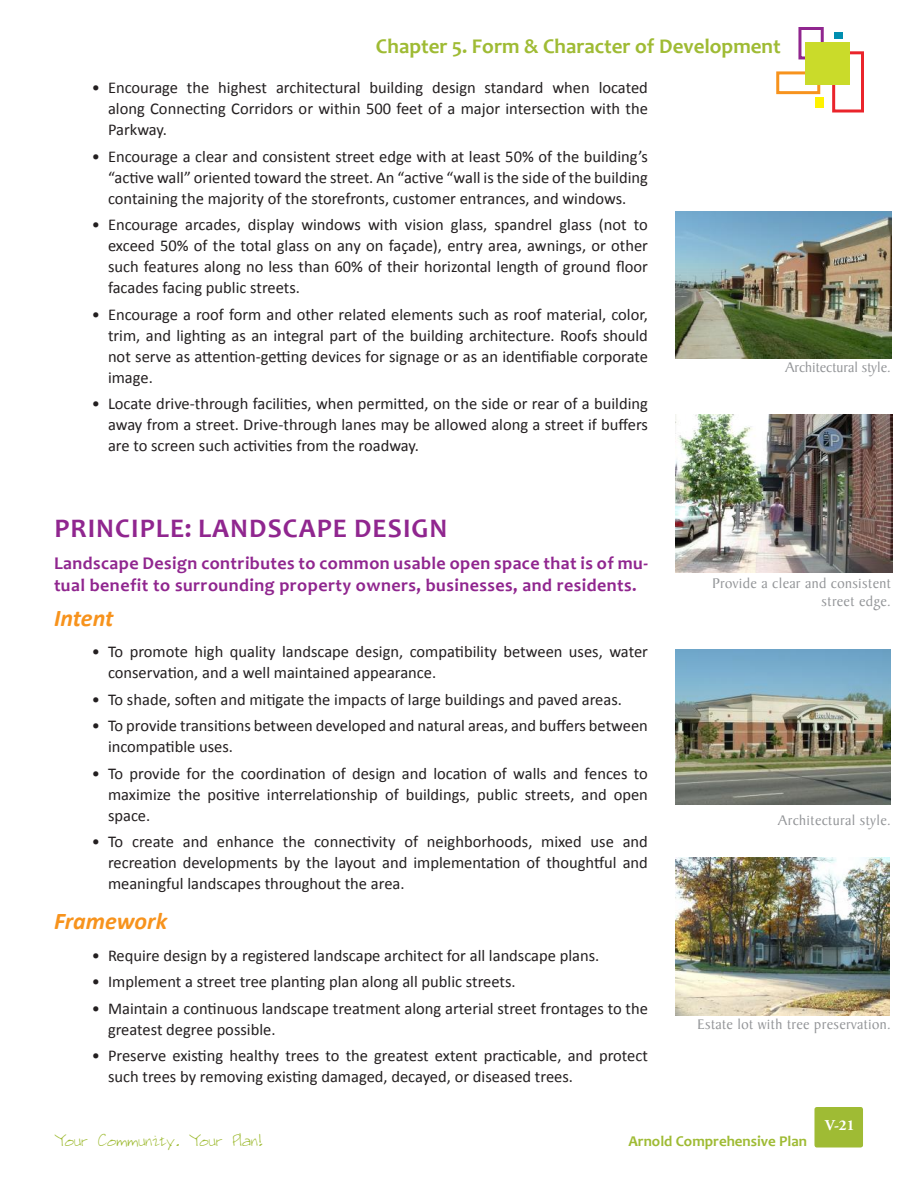
<style>
.page{position:relative;width:918px;height:1188px;background:#fff}
.page>*{position:absolute;margin:0;border:0;box-sizing:border-box;transform-origin:0 0}
.t1{font:700 27px "Candara";letter-spacing:.04em;color:#90268f}
.t2{font:italic 700 24px "Calibri";color:#f7931d}
.t3{font:700 21px "Candara";color:#9fbb34}
.t4{font:700 18px/21.6px "Candara";letter-spacing:.025em;color:#90268f}
.t5{font:16.5px/21px "Calibri";color:#231f20;text-align:justify}
.t6{font:italic 600 16.05px "Avant Garde";color:#fff}
.t7{font:15px/18px "Baker Signet";letter-spacing:.025em;color:#939598;text-align:right}
.t8{font:15px "Designer 1";color:#9fbb34}
.t9{font:700 15px "Candara";color:#9fbb34}
.t10{font:15px "Baker Signet";color:#939598}
.t11{font:700 15px "Adobe Garamond Pro";color:#fff}
</style>
<div class="page">
<div style="left:798px;top:27px;width:26px;height:32px;border:3px solid #90268f"></div>
<div style="left:776px;top:71px;width:44px;height:23px;border:3px solid #f7931d"></div>
<div style="left:832px;top:51px;width:32px;height:62px;border:3px solid #ea242b"></div>
<div style="left:805px;top:42px;width:44px;height:42px;background:#cadb2a"></div>
<div style="left:834px;top:32px;width:9px;height:7px;background:#008eb0"></div>
<div style="left:816px;top:97px;width:8px;height:11px;background:#fff200"></div>
<div style="left:814px;top:1107px;width:49px;height:41px;background:#9fbb34;border-radius:2px"></div>
<img style="left:675px;top:414px;width:217px;height:158px">
<img style="left:675px;top:650px;width:216px;height:154px">
<img style="left:676px;top:212px;width:216px;height:147px">
<img style="left:675px;top:857px;width:215px;height:158px">
<p class="t3" style="left:376px;top:33px;width:406px">Chapter 5. Form &amp; Character of Development</p>
<p class="t5" style="left:108px;top:77px;width:541px;text-indent:-16px">• Encourage the highest architectural building design standard when located along Connecting Corridors or within 500 feet of a major intersection with the Parkway.</p>
<p class="t5" style="left:108px;top:145px;width:541px;text-indent:-16px">• Encourage a clear and consistent street edge with at least 50% of the building’s “active wall” oriented toward the street. An “active “wall is the side of the building containing the majority of the storefronts, customer entrances, and windows.</p>
<p class="t5" style="left:108px;top:213px;width:541px;text-indent:-16px">• Encourage arcades, display windows with vision glass, spandrel glass (not to exceed 50% of the total glass on any on façade), entry area, awnings, or other such features along no less than 60% of their horizontal length of ground floor facades facing public streets.</p>
<p class="t5" style="left:108px;top:303px;width:541px;text-indent:-16px">• Encourage a roof form and other related elements such as roof material, color, trim, and lighting as an integral part of the building architecture. Roofs should not serve as attention-getting devices for signage or as an identifiable corporate image.</p>
<p class="t5" style="left:108px;top:392px;width:541px;text-indent:-16px">• Locate drive-through facilities, when permitted, on the side or rear of a building away from a street. Drive-through lanes may be allowed along a street if buffers are to screen such activities from the roadway.</p>
<h1 class="t1" style="left:55px;top:512px;width:246px">Principle: Landscap</h1>
<h1 class="t1" style="left:333px;top:512px;width:116px">e Design</h1>
<p class="t4" style="left:54px;top:553px;width:596px">Landscape Design contributes to common usable open space that is of mu&shy;tual benefit to surrounding property owners, businesses, and residents.</p>
<h2 class="t2" style="left:54px;top:603px;width:61px">Intent</h2>
<p class="t5" style="left:108px;top:641px;width:542px;text-indent:-16px">• To promote high quality landscape design, compatibility between uses, water conservation, and a well maintained appearance.</p>
<p class="t5" style="left:92px;top:688px;width:532px">• To shade, soften and mitigate the impacts of large buildings and paved areas.</p>
<p class="t5" style="left:108px;top:714px;width:541px;text-indent:-16px">• To provide transitions between developed and natural areas, and buffers between incompatible uses.</p>
<p class="t5" style="left:108px;top:762px;width:541px;text-indent:-16px">• To provide for the coordination of design and location of walls and fences to maximize the positive interrelationship of buildings, public streets, and open space.</p>
<p class="t5" style="left:108px;top:830px;width:541px;text-indent:-16px">• To create and enhance the connectivity of neighborhoods, mixed use and recreation developments by the layout and implementation of thoughtful and meaningful landscapes throughout the area.</p>
<h2 class="t2" style="left:54px;top:906px;width:115px">Framework</h2>
<p class="t5" style="left:92px;top:944px;width:509px">• Require design by a registered landscape architect for all landscape plans.</p>
<p class="t5" style="left:92px;top:971px;width:425px">• Implement a street tree planting plan along all public streets.</p>
<p class="t5" style="left:108px;top:997px;width:542px;text-indent:-16px">• Maintain a continuous landscape treatment along arterial street frontages to the greatest degree possible.</p>
<p class="t5" style="left:108px;top:1044px;width:541px;text-indent:-16px">• Preserve existing healthy trees to the greatest extent practicable, and protect such trees by removing existing damaged, decayed, or diseased trees.</p>
<p class="t10" style="left:785px;top:359px;width:107px">Architectural style.</p>
<p class="t7" style="left:712px;top:575px;width:180px">Provide a clear and consistent street edge.</p>
<p class="t7" style="left:778px;top:811px;width:114px">Architectural style.</p>
<p class="t7" style="left:698px;top:1015px;width:195px">Estate lot with tree preservation.</p>
<p class="t6" style="left:817px;top:1110px;width:37px">V-21</p>
<p class="t6" style="left:835px;top:1111px;width:37px">V-21</p>
<p class="t11" style="left:825px;top:1117px;width:31px">V-21</p>
<p class="t8" style="left:54px;top:1131px;width:210px">Your Community. Your Plan!</p>
<p class="t9" style="left:628px;top:1133px;width:180px">Arnold Comprehensive Plan</p>
</div>
